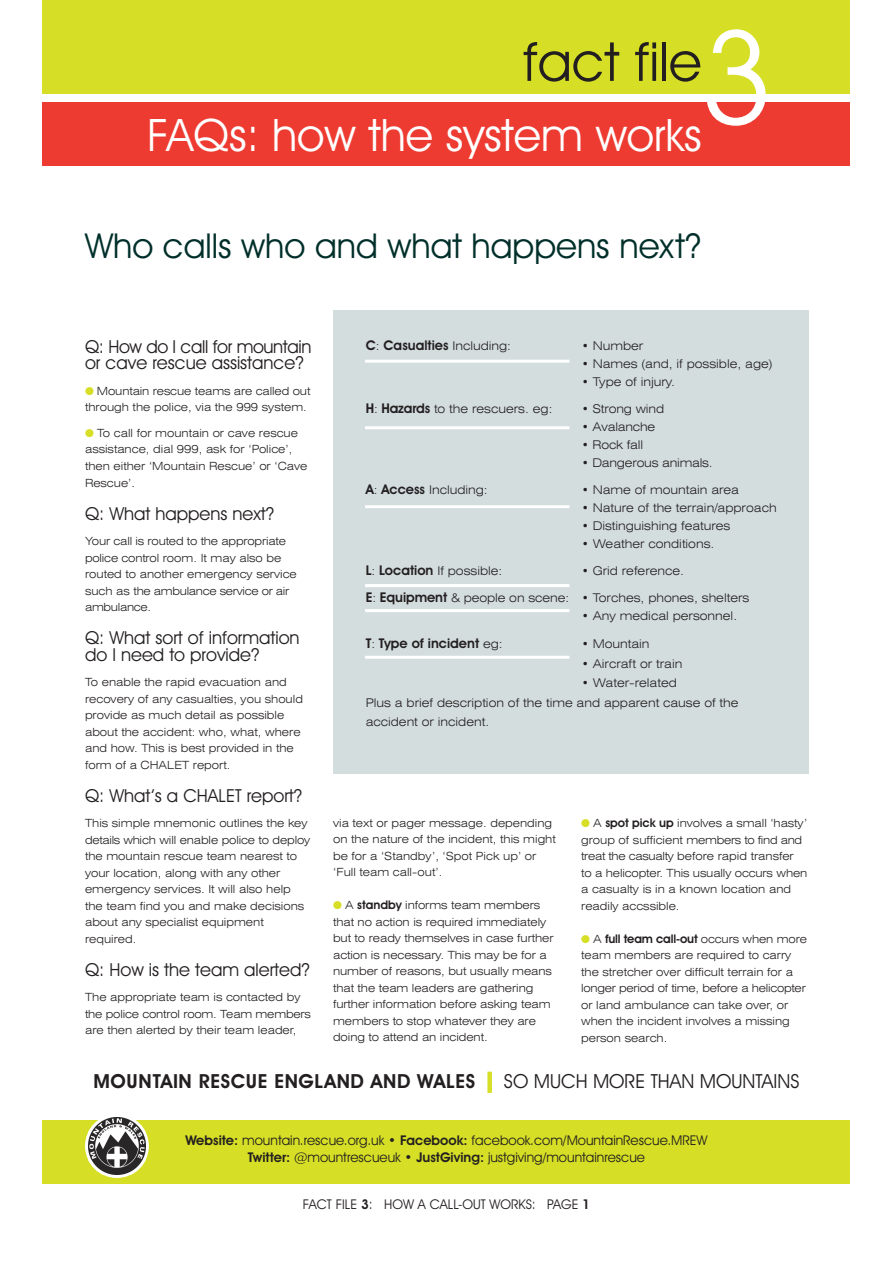
<style>
.page{position:relative;width:893px;height:1263px;background:#fff}
.page>*{position:absolute;margin:0;border:0;box-sizing:border-box;transform-origin:0 0}
.t1{font:130.5px "Avant Garde IT Cby BT";color:#fff}
.t2{font:54px "Avant Garde IT Cby BT";color:#231f20}
.t3{font:45px "Avant Garde IT Cby BT";color:#fff}
.t4{font:34.5px "Avant Garde IT Cby BT";color:#002f2a}
.t5{font:600 19.5px "Avant Garde IT Cby BT";letter-spacing:.03em;color:#231f20}
.t6{font:19.5px "Avant Garde IT Cby BT";color:#231f20}
.t7{font:18px/16.5px "Avant Garde IT Cby BT";color:#231f20}
.t8{font:13.5px/16.5px "Avant Garde IT Cby BT";color:#231f20;text-align:center}
.t9{font:600 13.5px "Avant Garde IT Cby BT";color:#231f20}
.t10{font:300 expanded 12px/19.5px "Swiss 721 BT";color:#231f20}
.t11{font:600 12px "Avant Garde IT Cby BT";letter-spacing:-.015em;color:#231f20}
.t12{font:300 expanded 11.25px/16.5px "Swiss 721 BT";color:#231f20}
.s1{color:#d6df26}
.s2{font-family:"Swiss 721 BT";font-weight:300;font-stretch:expanded;font-size:12px}
.s3{font-family:"Avant Garde IT Cby BT";font-weight:600;font-stretch:normal;font-size:13.5px}
.s4{font-family:"Avant Garde IT Cby BT";font-weight:600;font-stretch:normal;font-size:12px}
.s5{font-family:"Swiss 721 BT";font-weight:300;font-stretch:expanded;font-size:11.25px}
.s6{font-weight:600}
</style>
<div class="page">
<div style="left:43px;top:0;width:807px;height:94px;background:#d6df26"></div>
<div style="left:43px;top:102px;width:807px;height:64px;background:#ee3b32"></div>
<div style="left:43px;top:1120px;width:807px;height:64px;background:#d6df26"></div>
<div style="left:85px;top:1114px;width:64px;height:64px;background:#fff;border-radius:50%"></div>
<img style="left:88px;top:1117px;width:58px;height:58px">
<div style="left:487px;top:1071px;width:5px;height:22px;background:#d6df26"></div>
<div style="left:333px;top:310px;width:476px;height:464px;background:#d4ddde"></div>
<hr style="left:365px;top:360px;width:204px;height:3px;background:#fff">
<hr style="left:365px;top:426px;width:204px;height:3px;background:#fff">
<hr style="left:365px;top:505px;width:204px;height:3px;background:#fff">
<hr style="left:365px;top:584px;width:204px;height:3px;background:#fff">
<hr style="left:365px;top:609px;width:204px;height:3px;background:#fff">
<hr style="left:365px;top:656px;width:204px;height:3px;background:#fff">
<h1 class="t1" style="left:699px;top:31px;width:75px">3</h1>
<h2 class="t2" style="left:523px;top:42px;width:180px">fact file</h2>
<h3 class="t3" style="left:147px;top:119px;width:556px">FAQs: how the system works</h3>
<h3 class="t4" style="left:85px;top:234px;width:617px">Who calls who and what happens next?</h3>
<h3 class="t7" style="left:85px;top:340px;width:228px">Q: How do I call for mountain or cave rescue assistance?</h3>
<p class="t12" style="left:85px;top:384px;width:227px"><span class="s1">●</span> Mountain rescue teams are called out through the police, via the 999 system.</p>
<p class="t12" style="left:85px;top:426px;width:224px"><span class="s1">●</span> To call for mountain or cave rescue assistance, dial 999, ask for ‘Police’, then either ‘Mountain Rescue’ or ‘Cave<br>Rescue’.</p>
<h3 class="t7" style="left:85px;top:506px;width:191px">Q: What happens next?</h3>
<p class="t12" style="left:85px;top:534px;width:213px">Your call is routed to the appropriate police control room. It may also be routed to another emergency service such as the ambulance service or air ambulance.</p>
<h3 class="t7" style="left:85px;top:631px;width:216px">Q: What sort of information do I need to provide?</h3>
<p class="t12" style="left:85px;top:675px;width:219px">To enable the rapid evacuation and recovery of any casualties, you should provide as much detail as possible about the accident: who, what, where and how. This is best provided in the form of a CHALET report.</p>
<h3 class="t7" style="left:85px;top:788px;width:219px">Q: What’s a CHALET report?</h3>
<p class="t12" style="left:85px;top:816px;width:227px">This simple mnemonic outlines the key details which will enable police to deploy the mountain rescue team nearest to your location, along with any other emergency services. It will also help the team find you and make decisions about any specialist equipment required.</p>
<h3 class="t7" style="left:85px;top:962px;width:226px">Q: How is the team alerted?</h3>
<p class="t12" style="left:85px;top:990px;width:227px">The appropriate team is contacted by the police control room. Team members are then alerted by their team leader,</p>
<p class="t9" style="left:366px;top:340px;width:147px">C<span class="s2">:</span> Casualties <span class="s2">Including:</span></p>
<p class="t10" style="left:582px;top:337px;width:63px">• Number</p>
<p class="t10" style="left:582px;top:355px;width:192px">• Names (and, if possible, age)</p>
<p class="t10" style="left:582px;top:373px;width:95px">• Type of injury.</p>
<p class="t10" style="left:366px;top:400px;width:188px"><span class="s3">H</span>: <span class="s3">Hazards</span> to the rescuers. eg:</p>
<p class="t10" style="left:582px;top:400px;width:84px">• Strong wind</p>
<p class="t10" style="left:582px;top:418px;width:75px">• Avalanche</p>
<p class="t10" style="left:582px;top:436px;width:63px">• Rock fall</p>
<p class="t10" style="left:582px;top:454px;width:133px">• Dangerous animals.</p>
<p class="t10" style="left:366px;top:481px;width:123px"><span class="s3">A</span>: <span class="s3">Access</span> Including:</p>
<p class="t10" style="left:582px;top:481px;width:159px">• Name of mountain area</p>
<p class="t10" style="left:582px;top:499px;width:196px">• Nature of the terrain/approach</p>
<p class="t10" style="left:582px;top:517px;width:150px">• Distinguishing features</p>
<p class="t10" style="left:582px;top:535px;width:134px">• Weather conditions.</p>
<p class="t10" style="left:366px;top:562px;width:138px"><span class="s3">L</span>: <span class="s3">Location</span> If possible:</p>
<p class="t10" style="left:582px;top:562px;width:104px">• Grid reference.</p>
<p class="t10" style="left:366px;top:589px;width:385px"><span class="s3">E</span>: <span class="s3">Equipment</span> &amp; people on scene: • Torches, phones, shelters</p>
<p class="t10" style="left:582px;top:607px;width:157px">• Any medical personnel.</p>
<p class="t9" style="left:366px;top:639px;width:138px">T<span class="s2">:</span> Type of incident <span class="s2">eg:</span></p>
<p class="t10" style="left:582px;top:635px;width:69px">• Mountain</p>
<p class="t10" style="left:582px;top:655px;width:102px">• Aircraft or train</p>
<p class="t10" style="left:366px;top:674px;width:374px;text-indent:216px">• Water-related<br>Plus a brief description of the time and apparent cause of the accident or incident.</p>
<p class="t12" style="left:333px;top:815px;width:224px">via text or pager message. depending on the nature of the incident, this might be for a ‘Standby’, ‘Spot Pick up’ or ‘Full team call-out’.</p>
<p class="t12" style="left:333px;top:898px;width:222px"><span class="s1">●</span> A <span class="s4">standby</span> informs team members that no action is required immediately but to ready themselves in case further action is necessary. This may be for a number of reasons, but usually means that the team leaders are gathering further information before asking team members to stop whatever they are doing to attend an incident.</p>
<p class="t12" style="left:581px;top:816px;width:228px"><span class="s1">●</span> A <span class="s4">spot pick up</span> involves a small ‘hasty’ group of sufficient members to find and treat the casualty before rapid transfer<br>to a helicopter. This usually occurs when a casualty is in a known location and readily accssible.</p>
<p class="t11" style="left:581px;top:934px;width:227px"><span class="s1">●</span> <span class="s5">A</span> full team call-out <span class="s5">occurs when more</span></p>
<p class="t12" style="left:581px;top:948px;width:226px">team members are required to carry the stretcher over difficult terrain for a longer period of time, before a helicopter or land ambulance can take over, or when the incident involves a missing person search.</p>
<h3 class="t5" style="left:94px;top:1074px;width:383px">MOUNTAIN RESCUE ENGLAND AND WALES</h3>
<h3 class="t6" style="left:504px;top:1074px;width:297px">SO MUCH MORE THAN MOUNTAINS</h3>
<p class="t8" style="left:185px;top:1133px;width:524px"><span class="s6">Website:</span> mountain.rescue.org.uk • <span class="s6">Facebook:</span> facebook.com/MountainRescue.MREW<br><span class="s6">Twitter:</span> @mountrescueuk • <span class="s6">JustGiving:</span> justgiving/mountainrescue</p>
<p class="t8" style="left:303px;top:1197px;width:289px">FACT FILE <span class="s6">3</span>: HOW A CALL-OUT WORKS: PAGE <span class="s6">1</span></p>
</div>
